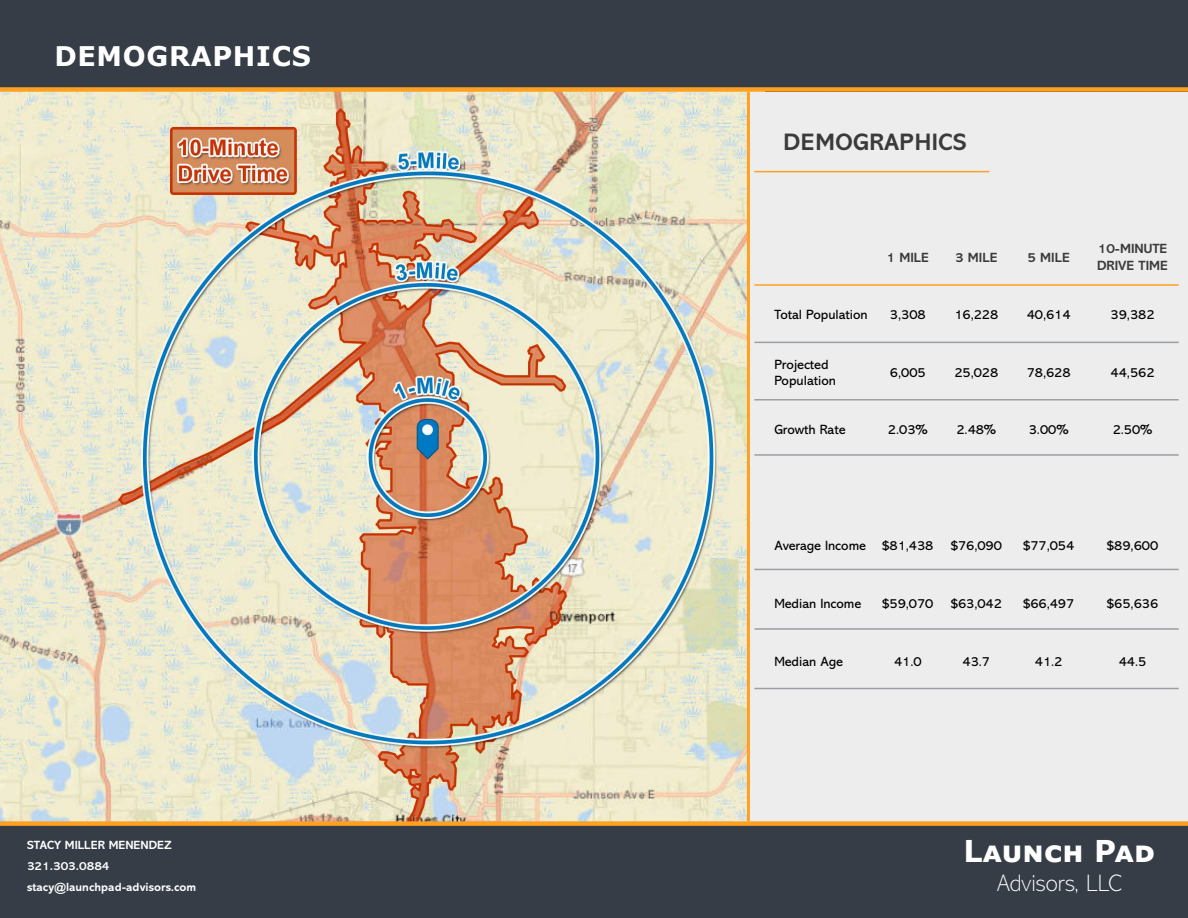
<style>
.page{position:relative;width:1188px;height:918px;background:#fff}
.page>*{position:absolute;margin:0;border:0;box-sizing:border-box;transform-origin:0 0}
.t1{font:700 30px "Verdana";color:#fff}
.t2{font:700 27px "Verdana";letter-spacing:.025em;color:#fff}
.t3{font:700 24px "Abadi MT Pro";letter-spacing:.025em;color:#3a3a3a}
.t4{font:200 24px "Abadi MT Pro";color:#fff}
.t5{font:13.5px/16.2px "Abadi MT Pro";color:#000}
.t6{font:700 13.5px/16.2px "Abadi MT Pro";color:#3a3a3a}
.t7{font:700 12px/21px "Abadi MT Pro";color:#fff}
</style>
<div class="page">
<img style="left:0;top:94px;width:747px;height:727px">
<div style="left:748px;top:92px;width:440px;height:729px;background:#ededed"></div>
<hr style="left:754px;top:284px;width:425px;height:2px;background:#fea022">
<hr style="left:754px;top:342px;width:425px;height:1px;background:#9b9ea2">
<hr style="left:754px;top:399px;width:425px;height:1px;background:#9b9ea2">
<hr style="left:754px;top:454px;width:425px;height:2px;background:#9b9ea2">
<hr style="left:754px;top:569px;width:425px;height:1px;background:#9b9ea2">
<hr style="left:754px;top:628px;width:425px;height:2px;background:#9b9ea2">
<hr style="left:754px;top:688px;width:425px;height:1px;background:#9b9ea2">
<hr style="left:754px;top:171px;width:235px;height:1px;background:#fea022">
<hr style="left:747px;top:92px;width:3px;height:729px;background:#fea022">
<svg style="left:0;top:0;width:1188px;height:94px;background:#434547"></svg>
<div style="left:0;top:821px;width:1188px;height:97px;background:#363d46"></div>
<h2 class="t2" style="left:54px;top:37px;width:258px">DEMOGRAPHICS</h2>
<h3 class="t3" style="left:784px;top:128px;width:185px">DEMOGRAPHICS</h3>
<p class="t6" style="left:887px;top:249px;width:44px">1 MILE</p>
<p class="t6" style="left:955px;top:249px;width:44px">3 MILE</p>
<p class="t6" style="left:1027px;top:249px;width:44px">5 MILE</p>
<p class="t6" style="left:1097px;top:241px;width:72px">10-MINUTE<br>DRIVE TIME</p>
<p class="t5" style="left:774px;top:307px;width:95px">Total Population</p>
<p class="t5" style="left:890px;top:307px;width:37px">3,308</p>
<p class="t5" style="left:954px;top:307px;width:45px">16,228</p>
<p class="t5" style="left:1027px;top:307px;width:45px">40,614</p>
<p class="t5" style="left:1111px;top:307px;width:45px">39,382</p>
<p class="t5" style="left:774px;top:356px;width:63px">Projected<br>Population</p>
<p class="t5" style="left:890px;top:364px;width:37px">6,005</p>
<p class="t5" style="left:954px;top:364px;width:45px">25,028</p>
<p class="t5" style="left:1027px;top:364px;width:45px">78,628</p>
<p class="t5" style="left:1111px;top:364px;width:45px">44,562</p>
<p class="t5" style="left:774px;top:422px;width:73px">Growth Rate</p>
<p class="t5" style="left:888px;top:422px;width:41px">2.03%</p>
<p class="t5" style="left:956px;top:422px;width:41px">2.48%</p>
<p class="t5" style="left:1029px;top:422px;width:41px">3.00%</p>
<p class="t5" style="left:1113px;top:422px;width:41px">2.50%</p>
<p class="t5" style="left:774px;top:537px;width:161px">Average Income $81,438</p>
<p class="t5" style="left:951px;top:537px;width:53px">$76,090</p>
<p class="t5" style="left:1023px;top:537px;width:53px">$77,054</p>
<p class="t5" style="left:1107px;top:537px;width:53px">$89,600</p>
<p class="t5" style="left:774px;top:595px;width:88px">Median Income</p>
<p class="t5" style="left:882px;top:595px;width:53px">$59,070</p>
<p class="t5" style="left:951px;top:595px;width:53px">$63,042</p>
<p class="t5" style="left:1023px;top:595px;width:53px">$66,497</p>
<p class="t5" style="left:1107px;top:595px;width:53px">$65,636</p>
<p class="t5" style="left:774px;top:653px;width:70px">Median Age</p>
<p class="t5" style="left:894px;top:653px;width:29px">41.0</p>
<p class="t5" style="left:963px;top:653px;width:29px">43.7</p>
<p class="t5" style="left:1035px;top:653px;width:29px">41.2</p>
<p class="t5" style="left:1119px;top:653px;width:29px">44.5</p>
<p class="t7" style="left:27px;top:835px;width:171px">STACY MILLER MENENDEZ<br>321.303.0884 stacy@launchpad-advisors.com</p>
<h1 class="t1" style="left:964px;top:830px;width:193px">Launch Pad</h1>
<h3 class="t4" style="left:997px;top:870px;width:126px">Advisors, LLC</h3>
</div>
